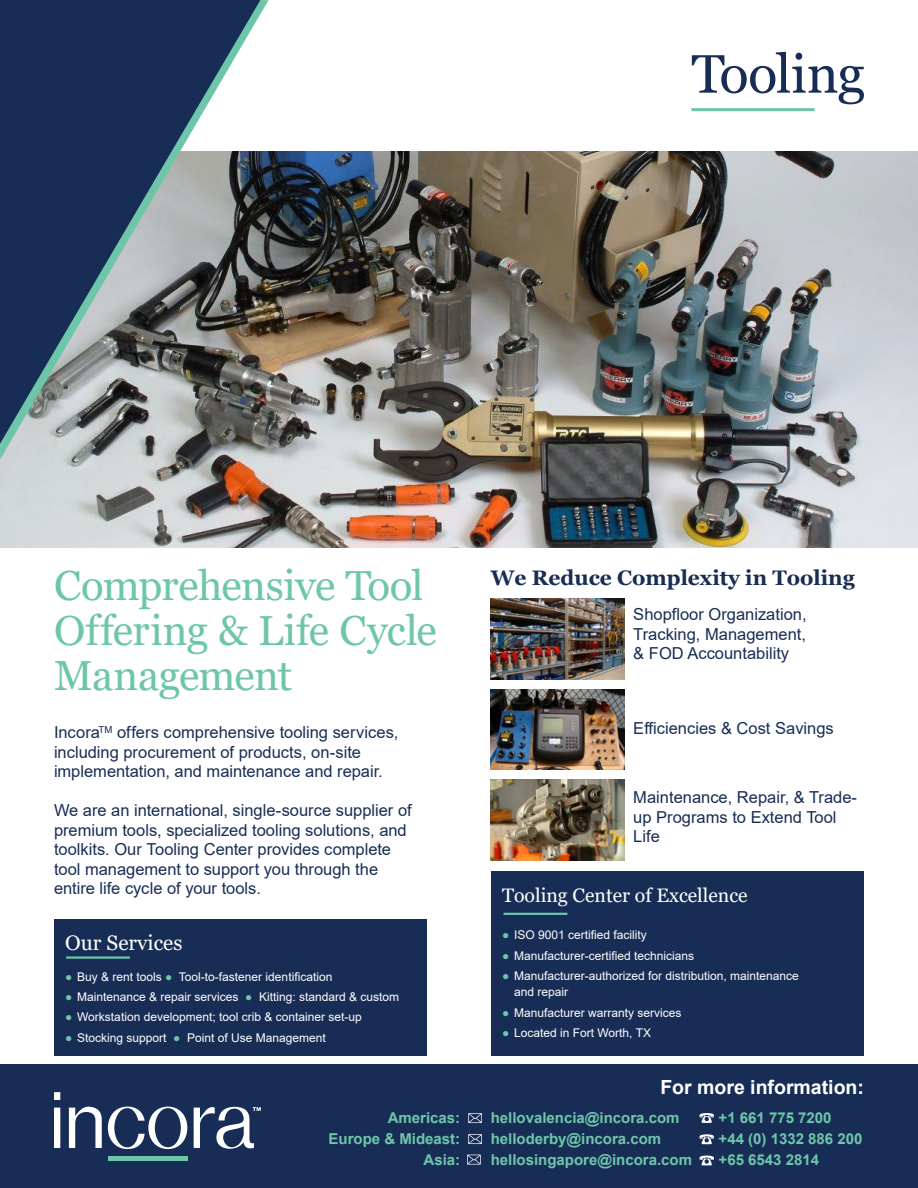
<style>
.page{position:relative;width:918px;height:1188px;background:#fff}
.page>*{position:absolute;margin:0;border:0;box-sizing:border-box;transform-origin:0 0}
.t1{font:54px "Georgia";letter-spacing:-.015em;color:#182d55}
.t2{font:42px/45px "Georgia";letter-spacing:-.015em;color:#6ec6aa}
.t3{font:700 21px "Georgia";color:#182d55}
.t4{font:21px "Georgia";color:#fff}
.t5{font:19.5px "Georgia";color:#fff}
.t6{font:700 19.5px "Arial";color:#fff}
.t7{font:16.5px/19.5px "Arial";color:#182d55}
.t8{font:700 15px/21px "Arial";color:#6ec6aa}
.t9{font:12px/16.5px "Arial";color:#fff}
.s1{color:#6ec6aa}
</style>
<div class="page">
<div style="left:54px;top:920px;width:373px;height:136px;background:#182d55"></div>
<div style="left:491px;top:871px;width:373px;height:185px;background:#182d55"></div>
<img style="left:0;top:152px;width:918px;height:395px">
<hr style="left:691px;top:108px;width:124px;height:3px;background:#6ec6aa">
<img style="left:0;top:0;width:269px;height:460px">
<svg style="left:0;top:0;width:260px;height:444px;background:#526073"></svg>
<hr style="left:504px;top:913px;width:63px;height:2px;background:#6ec6aa">
<hr style="left:66px;top:956px;width:64px;height:3px;background:#6ec6aa">
<div style="left:0;top:1065px;width:918px;height:123px;background:#182d55"></div>
<div style="left:108px;top:1156px;width:79px;height:5px;background:#6ec6aa"></div>
<svg style="left:54px;top:1092px;width:6px;height:56px"></svg>
<svg style="left:69px;top:1107px;width:33px;height:41px"></svg>
<svg style="left:108px;top:1107px;width:79px;height:42px"></svg>
<svg style="left:194px;top:1107px;width:67px;height:42px"></svg>
<img style="left:491px;top:599px;width:134px;height:80px">
<img style="left:491px;top:689px;width:134px;height:81px">
<img style="left:491px;top:780px;width:134px;height:80px">
<svg style="left:468px;top:1113px;width:14px;height:10px"></svg>
<svg style="left:468px;top:1134px;width:14px;height:10px"></svg>
<svg style="left:467px;top:1155px;width:14px;height:10px"></svg>
<svg style="left:699px;top:1113px;width:15px;height:10px"></svg>
<svg style="left:699px;top:1134px;width:15px;height:10px"></svg>
<svg style="left:699px;top:1156px;width:15px;height:9px"></svg>
<h1 class="t1" style="left:691px;top:41px;width:175px">Tooling</h1>
<h2 class="t2" style="left:54px;top:564px;width:384px">Comprehensive Tool<br>Offering &amp; Life Cycle<br>Management</h2>
<p class="t7" style="left:54px;top:722px;width:346px">Incora<sup>TM</sup> offers comprehensive tooling services, including procurement of products, on-site implementation, and maintenance and repair.</p>
<p class="t7" style="left:54px;top:800px;width:359px">We are an international, single-source supplier of premium tools, specialized tooling solutions, and toolkits. Our Tooling Center provides complete tool management to support you through the entire life cycle of your tools.</p>
<p class="t4" style="left:65px;top:930px;width:119px">Our Services</p>
<p class="t9" style="left:65px;top:968px;width:269px"><span class="s1">●</span> Buy &amp; rent tools <span class="s1">●</span> Tool-to-fastener identification</p>
<p class="t9" style="left:65px;top:989px;width:336px"><span class="s1">●</span> Maintenance &amp; repair services <span class="s1">●</span> Kitting: standard &amp; custom</p>
<p class="t9" style="left:65px;top:1009px;width:298px"><span class="s1">●</span> Workstation development; tool crib &amp; container set-up</p>
<p class="t9" style="left:65px;top:1029px;width:262px"><span class="s1">●</span> Stocking support <span class="s1">●</span> Point of Use Management</p>
<p class="t3" style="left:491px;top:564px;width:365px">We Reduce Complexity in Tooling</p>
<p class="t7" style="left:633px;top:605px;width:175px;text-align:justify">Shopfloor Organization, Tracking, Management, &amp; FOD Accountability</p>
<p class="t7" style="left:633px;top:718px;width:202px">Efficiencies &amp; Cost Savings</p>
<p class="t7" style="left:633px;top:788px;width:225px">Maintenance, Repair, &amp; Trade&shy;up Programs to Extend Tool<br>Life</p>
<p class="t5" style="left:502px;top:883px;width:247px">Tooling Center of Excellence</p>
<p class="t9" style="left:502px;top:927px;width:146px"><span class="s1">●</span> ISO 9001 certified facility</p>
<p class="t9" style="left:502px;top:947px;width:194px"><span class="s1">●</span> Manufacturer-certified technicians</p>
<p class="t9" style="left:514px;top:967px;width:286px;text-indent:-12px"><span class="s1">●</span> Manufacturer-authorized for distribution, maintenance and repair</p>
<p class="t9" style="left:502px;top:1004px;width:181px"><span class="s1">●</span> Manufacturer warranty services</p>
<p class="t9" style="left:502px;top:1024px;width:150px"><span class="s1">●</span> Located in Fort Worth, TX</p>
<p class="t6" style="left:660px;top:1074px;width:205px">For more information:</p>
<p class="t8" style="left:491px;top:1107px;width:203px">hellovalencia@incora.com helloderby@incora.com hellosingapore@incora.com</p>
<p class="t8" style="left:329px;top:1107px;width:133px;text-align:right">Americas:<br>Europe &amp; Mideast:<br>Asia:</p>
<p class="t8" style="left:719px;top:1107px;width:145px">+1 661 775 7200<br>+44 (0) 1332 886 200 +65 6543 2814</p>
</div>
